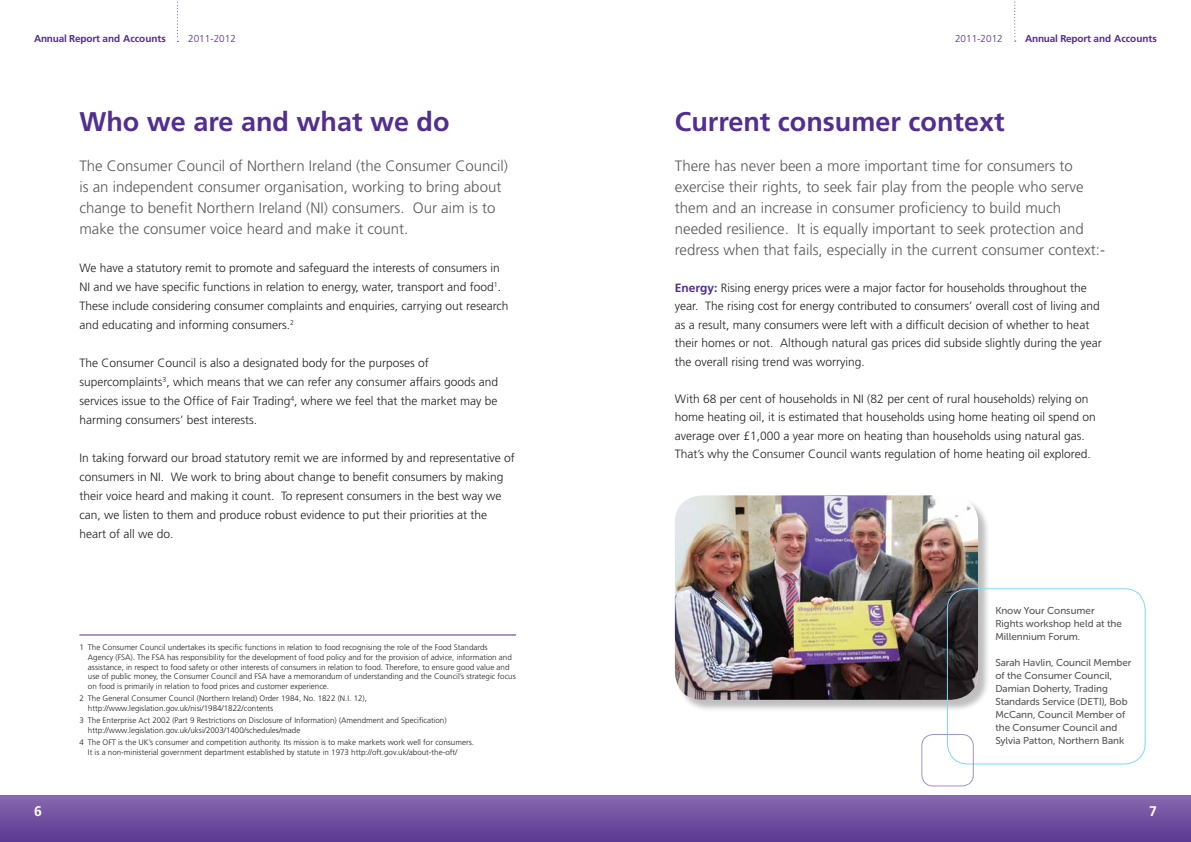
<style>
.page{position:relative;width:1191px;height:842px;background:#fff}
.page>*{position:absolute;margin:0;border:0;box-sizing:border-box;transform-origin:0 0}
.t1{font:700 27px "Frutiger";color:#522e91}
.t2{font:300 15px/21px "Frutiger";color:#58595b}
.t3{font:700 14px "Frutiger";color:#fff}
.t4{font:300 12px/19px "Frutiger";color:#231f20}
.t5{font:10px/13px "Museo Sans Rounded 500";color:#58595b}
.t6{font:700 10px "Frutiger";letter-spacing:-.02em;color:#522e91}
.t7{font:300 10px "Frutiger";color:#522e91}
.t8{font:300 8px/9.6px "Frutiger";color:#231f20}
.s1{font-weight:700;color:#522e91}
</style>
<div class="page">
<svg style="left:177px;top:1px;width:1px;height:41px"></svg>
<svg style="left:1014px;top:1px;width:1px;height:41px"></svg>
<div style="left:0;top:795px;width:1191px;height:47px;background:linear-gradient(to bottom,#8769ad,#5b3895)"></div>
<hr style="left:79px;top:634px;width:437px;height:1px;background:#522e91">
<div style="left:676px;top:497px;width:314px;height:215px;background:#231f20;opacity:.29"></div>
<img style="left:675px;top:495px;width:303px;height:205px">
<div style="left:947px;top:588px;width:198px;height:176px;border:1px solid #84d5f7;border-radius:21px"></div>
<div style="left:921px;top:734px;width:52px;height:52px;border:1px solid #a392c6;border-radius:11px"></div>
<p class="t6" style="left:34px;top:32px;width:133px">Annual Report and Accounts</p>
<p class="t7" style="left:188px;top:33px;width:49px">2011-2012</p>
<p class="t7" style="left:955px;top:32px;width:49px">2011-2012</p>
<p class="t6" style="left:1025px;top:32px;width:133px">Annual Report and Accounts</p>
<h1 class="t1" style="left:79px;top:106px;width:372px">Who we are and what we do</h1>
<p class="t2" style="left:79px;top:155px;width:430px">The Consumer Council of Northern Ireland (the Consumer Council) is an independent consumer organisation, working to bring about change to benefit Northern Ireland (NI) consumers. Our aim is to make the consumer voice heard and make it count.</p>
<p class="t4" style="left:79px;top:258px;width:430px">We have a statutory remit to promote and safeguard the interests of consumers in NI and we have specific functions in relation to energy, water, transport and food<sup>1</sup>.<br>These include considering consumer complaints and enquiries, carrying out research and educating and informing consumers.<sup>2</sup></p>
<p class="t4" style="left:79px;top:353px;width:420px">The Consumer Council is also a designated body for the purposes of supercomplaints<sup>3</sup>, which means that we can refer any consumer affairs goods and services issue to the Office of Fair Trading<sup>4</sup>, where we feel that the market may be harming consumers’ best interests.</p>
<p class="t4" style="left:79px;top:448px;width:437px">In taking forward our broad statutory remit we are informed by and representative of consumers in NI. We work to bring about change to benefit consumers by making their voice heard and making it count. To represent consumers in the best way we can, we listen to them and produce robust evidence to put their priorities at the heart of all we do.</p>
<p class="t8" style="left:88px;top:643px;width:429px;text-indent:-9px">1 The Consumer Council undertakes its specific functions in relation to food recognising the role of the Food Standards<br>Agency (FSA). The FSA has responsibility for the development of food policy and for the provision of advice, information and assistance, in respect to food safety or other interests of consumers in relation to food. Therefore, to ensure good value and use of public money, the Consumer Council and FSA have a memorandum of understanding and the Council’s strategic focus on food is primarily in relation to food prices and customer experience.</p>
<p class="t8" style="left:88px;top:694px;width:281px;text-indent:-9px">2 The General Consumer Council (Northern Ireland) Order 1984, No. 1822 (N.I. 12), http://www.legislation.gov.uk/nisi/1984/1822/contents</p>
<p class="t8" style="left:88px;top:716px;width:360px;text-indent:-9px">3 The Enterprise Act 2002 (Part 9 Restrictions on Disclosure of Information) (Amendment and Specification) http://www.legislation.gov.uk/uksi/2003/1400/schedules/made</p>
<p class="t8" style="left:88px;top:738px;width:387px;text-indent:-9px">4 The OFT is the UK’s consumer and competition authority. Its mission is to make markets work well for consumers.<br>It is a non-ministerial government department established by statute in 1973 http://oft.gov.uk/about-the-oft/</p>
<h1 class="t1" style="left:675px;top:106px;width:331px">Current consumer context</h1>
<p class="t2" style="left:675px;top:155px;width:432px">There has never been a more important time for consumers to exercise their rights, to seek fair play from the people who serve them and an increase in consumer proficiency to build much needed resilience. It is equally important to seek protection and redress when that fails, especially in the current consumer context:-</p>
<p class="t4" style="left:675px;top:279px;width:428px;line-height:18.5px"><span class="s1">Energy:</span> Rising energy prices were a major factor for households throughout the year. The rising cost for energy contributed to consumers’ overall cost of living and as a result, many consumers were left with a difficult decision of whether to heat their homes or not. Although natural gas prices did subside slightly during the year the overall rising trend was worrying.</p>
<p class="t4" style="left:675px;top:390px;width:422px;line-height:18.5px">With 68 per cent of households in NI (82 per cent of rural households) relying on home heating oil, it is estimated that households using home heating oil spend on average over £1,000 a year more on heating than households using natural gas.<br>That’s why the Consumer Council wants regulation of home heating oil explored.</p>
<p class="t5" style="left:995px;top:605px;width:128px">Know Your Consumer<br>Rights workshop held at the<br>Millennium Forum.</p>
<p class="t5" style="left:995px;top:657px;width:138px">Sarah Havlin, Council Member of the Consumer Council,<br>Damian Doherty, Trading<br>Standards Service (DETI), Bob<br>McCann, Council Member of the Consumer Council and<br>Sylvia Patton, Northern Bank</p>
<p class="t3" style="left:34px;top:802px;width:9px">6</p>
<p class="t3" style="left:1149px;top:802px;width:9px">7</p>
</div>
